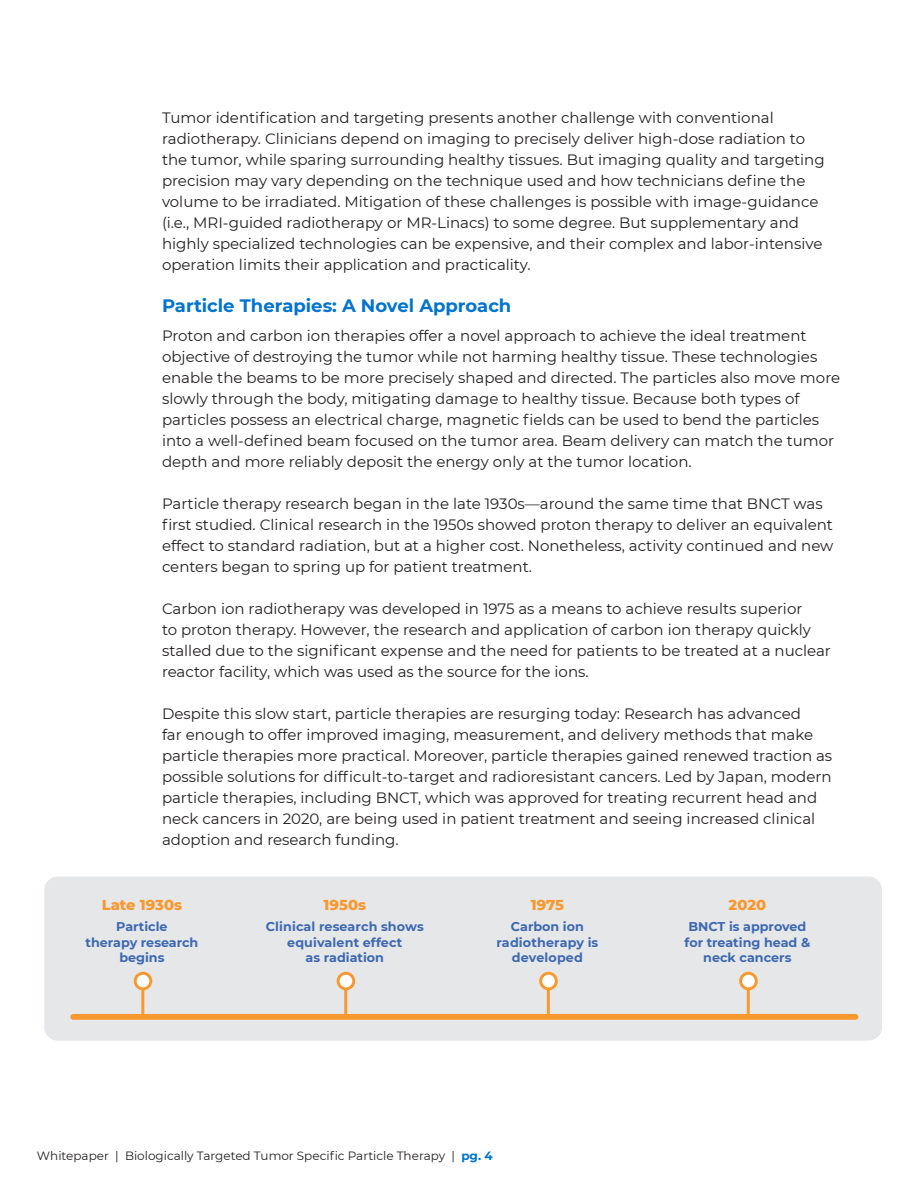
<style>
.page{position:relative;width:918px;height:1188px;background:#fff}
.page>*{position:absolute;margin:0;border:0;box-sizing:border-box;transform-origin:0 0}
.subhead{font:700 18px "Montserrat";color:#0073ce}
.t1{font:15px/21px "Montserrat";color:#231f20}
.t2{font:800 14.7px "Montserrat";color:#f8992f}
.t3{font:700 12.75px/15.6px "Montserrat";color:#3d69b2;text-align:center}
.t4{font:12px "Montserrat";color:#231f20}
.s1{font-weight:700;color:#0073ce}
</style>
<div class="page">
<div style="left:44px;top:876px;width:838px;height:165px;background:#e6e7e9;border-radius:14px"></div>
<div style="left:73px;top:1014px;width:782px;height:6px;background:#f8992f"></div>
<hr style="left:141px;top:983px;width:3px;height:34px;background:#f8992f">
<div style="left:135px;top:973px;width:16px;height:16px;background:#fff;border-radius:50%"></div>
<div style="left:134px;top:972px;width:18px;height:18px;border:3px solid #f8992f;border-radius:50%"></div>
<hr style="left:344px;top:983px;width:3px;height:34px;background:#f8992f">
<div style="left:338px;top:973px;width:16px;height:16px;background:#fff;border-radius:50%"></div>
<div style="left:337px;top:972px;width:18px;height:18px;border:3px solid #f8992f;border-radius:50%"></div>
<hr style="left:547px;top:983px;width:3px;height:34px;background:#f8992f">
<div style="left:541px;top:973px;width:15px;height:16px;background:#fff;border-radius:50%"></div>
<div style="left:539px;top:972px;width:19px;height:18px;border:3px solid #f8992f;border-radius:50%"></div>
<hr style="left:747px;top:983px;width:3px;height:34px;background:#f8992f">
<div style="left:741px;top:973px;width:15px;height:16px;background:#fff;border-radius:50%"></div>
<div style="left:739px;top:972px;width:19px;height:18px;border:3px solid #f8992f;border-radius:50%"></div>
<p class="t1" style="left:162px;top:106px;width:664px">Tumor identification and targeting presents another challenge with conventional radiotherapy. Clinicians depend on imaging to precisely deliver high-dose radiation to the tumor, while sparing surrounding healthy tissues. But imaging quality and targeting precision may vary depending on the technique used and how technicians define the volume to be irradiated. Mitigation of these challenges is possible with image-guidance (i.e., MRI-guided radiotherapy or MR-Linacs) to some degree. But supplementary and highly specialized technologies can be expensive, and their complex and labor-intensive operation limits their application and practicality.</p>
<p class="subhead" style="left:162px;top:292px;width:351px">Particle Therapies: A Novel Approach</p>
<p class="t1" style="left:162px;top:325px;width:680px">Proton and carbon ion therapies offer a novel approach to achieve the ideal treatment objective of destroying the tumor while not harming healthy tissue. These technologies enable the beams to be more precisely shaped and directed. The particles also move more slowly through the body, mitigating damage to healthy tissue. Because both types of particles possess an electrical charge, magnetic fields can be used to bend the particles into a well-defined beam focused on the tumor area. Beam delivery can match the tumor depth and more reliably deposit the energy only at the tumor location.</p>
<p class="t1" style="left:162px;top:493px;width:673px">Particle therapy research began in the late 1930s—around the same time that BNCT was first studied. Clinical research in the 1950s showed proton therapy to deliver an equivalent effect to standard radiation, but at a higher cost. Nonetheless, activity continued and new centers began to spring up for patient treatment.</p>
<p class="t1" style="left:162px;top:598px;width:670px">Carbon ion radiotherapy was developed in 1975 as a means to achieve results superior<br>to proton therapy. However, the research and application of carbon ion therapy quickly stalled due to the significant expense and the need for patients to be treated at a nuclear reactor facility, which was used as the source for the ions.</p>
<p class="t1" style="left:162px;top:703px;width:672px">Despite this slow start, particle therapies are resurging today: Research has advanced<br>far enough to offer improved imaging, measurement, and delivery methods that make particle therapies more practical. Moreover, particle therapies gained renewed traction as possible solutions for difficult-to-target and radioresistant cancers. Led by Japan, modern particle therapies, including BNCT, which was approved for treating recurrent head and neck cancers in 2020, are being used in patient treatment and seeing increased clinical adoption and research funding.</p>
<p class="t2" style="left:102px;top:894px;width:82px">Late 1930s</p>
<p class="t3" style="left:86px;top:918px;width:114px">Particle<br>therapy research begins</p>
<p class="t2" style="left:324px;top:894px;width:44px">1950s</p>
<p class="t3" style="left:266px;top:918px;width:160px">Clinical research shows equivalent effect<br>as radiation</p>
<p class="t2" style="left:531px;top:894px;width:35px">1975</p>
<p class="t3" style="left:496px;top:918px;width:103px">Carbon ion radiotherapy is developed</p>
<p class="t4" style="left:37px;top:1148px;width:457px">Whitepaper | Biologically Targeted Tumor Specific Particle Therapy | <span class="s1">pg. 4</span></p>
<p class="t2" style="left:729px;top:894px;width:39px">2020</p>
<p class="t3" style="left:685px;top:918px;width:127px">BNCT is approved for treating head &amp; neck cancers</p>
</div>
